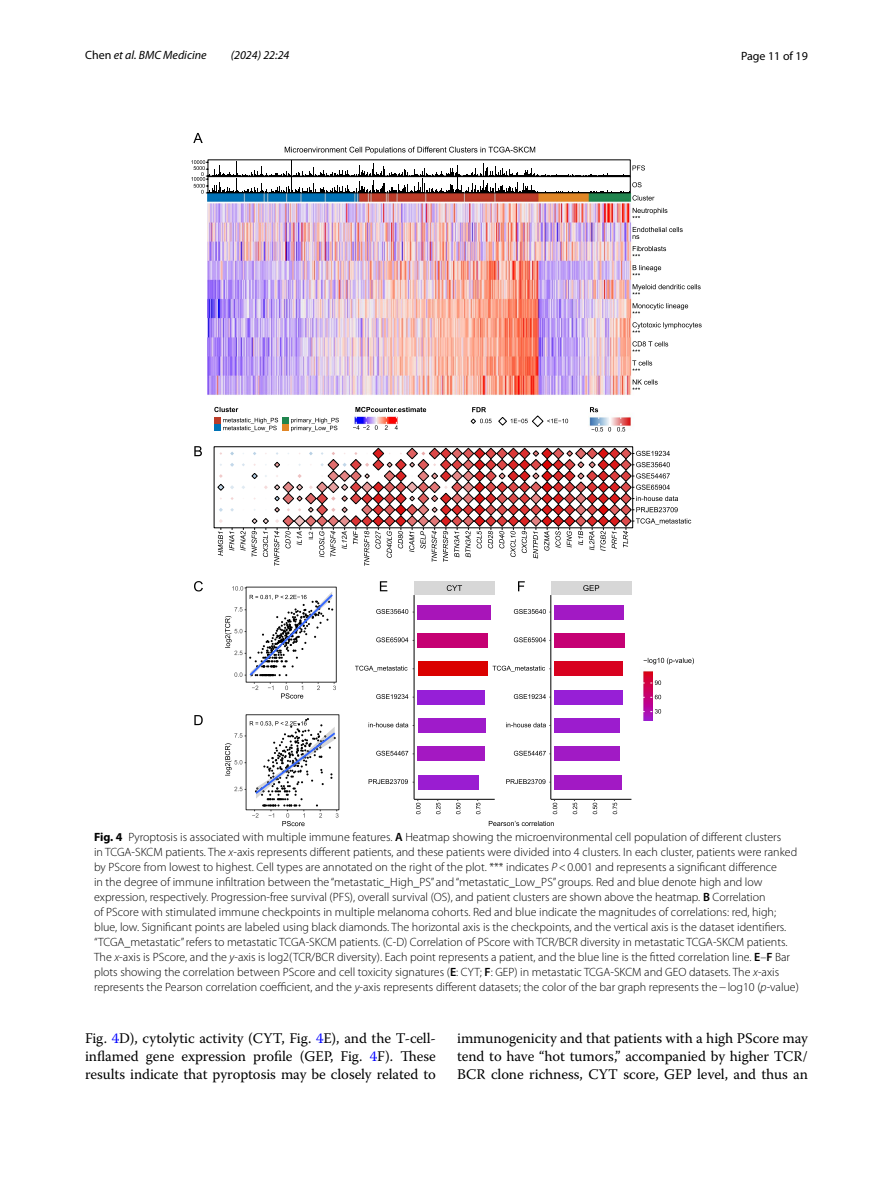
<style>
.page{position:relative;width:893px;height:1187px;background:#fff}
.page>*{position:absolute;margin:0;border:0;box-sizing:border-box;transform-origin:0 0}
.t1{font:14.7px/18px "Warnock Pro";letter-spacing:-.005em;color:#000;text-align:justify}
.t2{font:300 12px/15px "Myriad Pro";color:#000}
.t3{font:italic 12px "Myriad Pro";color:#000}
.t4{font:12px "Myriad Pro";color:#000}
.s1{font-style:normal}
.s2{font-weight:700}
.s3{font-weight:600}
.s4{font-style:italic}
.s5{color:#00f}
</style>
<div class="page">
<img style="left:208px;top:200px;width:444px;height:520px">
<svg style="left:632px;top:208px;width:35px;height:10px"></svg>
<svg style="left:633px;top:227px;width:50px;height:12px"></svg>
<svg style="left:632px;top:246px;width:34px;height:10px"></svg>
<svg style="left:632px;top:265px;width:29px;height:10px"></svg>
<svg style="left:632px;top:284px;width:69px;height:10px"></svg>
<svg style="left:632px;top:303px;width:56px;height:10px"></svg>
<svg style="left:632px;top:322px;width:70px;height:10px"></svg>
<svg style="left:632px;top:341px;width:36px;height:10px"></svg>
<svg style="left:632px;top:360px;width:20px;height:10px"></svg>
<svg style="left:632px;top:379px;width:26px;height:10px"></svg>
<svg style="left:214px;top:407px;width:24px;height:5px"></svg>
<svg style="left:223px;top:418px;width:55px;height:13px"></svg>
<div style="left:214px;top:416px;width:7px;height:7px;background:#bc3c29"></div>
<div style="left:214px;top:424px;width:7px;height:7px;background:#0072b5"></div>
<svg style="left:291px;top:418px;width:48px;height:13px"></svg>
<div style="left:282px;top:416px;width:7px;height:7px;background:#20854e"></div>
<div style="left:282px;top:424px;width:7px;height:7px;background:#e18727"></div>
<svg style="left:353px;top:407px;width:73px;height:23px"></svg>
<svg style="left:225px;top:586px;width:111px;height:112px"></svg>
<div style="left:246px;top:714px;width:93px;height:96px;border:1px solid #333"></div>
<svg style="left:225px;top:718px;width:114px;height:108px"></svg>
<svg style="left:518px;top:581px;width:7px;height:10px"></svg>
<svg style="left:380px;top:581px;width:7px;height:10px"></svg>
<svg style="left:194px;top:715px;width:9px;height:10px"></svg>
<svg style="left:194px;top:581px;width:9px;height:10px"></svg>
<svg style="left:194px;top:446px;width:8px;height:10px"></svg>
<svg style="left:217px;top:447px;width:474px;height:118px"></svg>
<svg style="left:470px;top:407px;width:98px;height:20px"></svg>
<svg style="left:590px;top:407px;width:21px;height:24px"></svg>
<svg style="left:617px;top:417px;width:8px;height:14px"></svg>
<div style="left:418px;top:718px;width:68px;height:14px;background:#9f1bca"></div>
<div style="left:418px;top:661px;width:70px;height:14px;background:#da0100"></div>
<div style="left:418px;top:690px;width:67px;height:14px;background:#961fd7"></div>
<div style="left:418px;top:605px;width:73px;height:14px;background:#a815b9"></div>
<div style="left:418px;top:746px;width:67px;height:14px;background:#a418c2"></div>
<div style="left:418px;top:633px;width:70px;height:14px;background:#c50173"></div>
<div style="left:418px;top:775px;width:60px;height:14px;background:#9a1dd1"></div>
<div style="left:554px;top:718px;width:66px;height:14px;background:#9c1cce"></div>
<div style="left:554px;top:661px;width:69px;height:14px;background:#d8011f"></div>
<div style="left:554px;top:690px;width:69px;height:14px;background:#971fd6"></div>
<div style="left:554px;top:605px;width:70px;height:14px;background:#a219c4"></div>
<div style="left:554px;top:746px;width:66px;height:14px;background:#a11ac5"></div>
<div style="left:554px;top:633px;width:71px;height:14px;background:#c50174"></div>
<div style="left:554px;top:775px;width:68px;height:14px;background:#a219c4"></div>
<div style="left:414px;top:581px;width:81px;height:13px;background:#d7d7d7"></div>
<svg style="left:447px;top:585px;width:15px;height:6px"></svg>
<div style="left:551px;top:581px;width:80px;height:13px;background:#d7d7d7"></div>
<svg style="left:583px;top:585px;width:16px;height:6px"></svg>
<hr style="left:414px;top:799px;width:81px;height:1px;background:#000">
<svg style="left:416px;top:799px;width:4px;height:15px"></svg>
<svg style="left:436px;top:799px;width:4px;height:15px"></svg>
<svg style="left:456px;top:799px;width:4px;height:15px"></svg>
<svg style="left:476px;top:799px;width:4px;height:15px"></svg>
<hr style="left:551px;top:799px;width:80px;height:1px;background:#000">
<svg style="left:553px;top:799px;width:4px;height:15px"></svg>
<svg style="left:573px;top:799px;width:4px;height:15px"></svg>
<svg style="left:593px;top:799px;width:4px;height:15px"></svg>
<svg style="left:613px;top:799px;width:4px;height:15px"></svg>
<hr style="left:551px;top:595px;width:1px;height:204px;background:#000">
<svg style="left:506px;top:779px;width:45px;height:5px"></svg>
<svg style="left:514px;top:750px;width:37px;height:5px"></svg>
<svg style="left:506px;top:722px;width:45px;height:5px"></svg>
<svg style="left:514px;top:694px;width:37px;height:5px"></svg>
<svg style="left:493px;top:665px;width:58px;height:7px"></svg>
<svg style="left:514px;top:637px;width:37px;height:5px"></svg>
<svg style="left:514px;top:609px;width:37px;height:5px"></svg>
<hr style="left:414px;top:595px;width:1px;height:204px;background:#000">
<svg style="left:355px;top:665px;width:52px;height:7px"></svg>
<svg style="left:369px;top:779px;width:45px;height:5px"></svg>
<svg style="left:376px;top:750px;width:38px;height:5px"></svg>
<svg style="left:369px;top:722px;width:45px;height:5px"></svg>
<svg style="left:376px;top:694px;width:38px;height:5px"></svg>
<svg style="left:376px;top:637px;width:38px;height:5px"></svg>
<svg style="left:376px;top:609px;width:38px;height:5px"></svg>
<svg style="left:644px;top:657px;width:50px;height:7px"></svg>
<svg style="left:643px;top:709px;width:18px;height:4px"></svg>
<svg style="left:643px;top:694px;width:18px;height:5px"></svg>
<svg style="left:643px;top:680px;width:18px;height:5px"></svg>
<svg style="left:489px;top:820px;width:65px;height:6px"></svg>
<svg style="left:191px;top:133px;width:463px;height:67px"></svg>
<p class="t3" style="left:85px;top:48px;width:123px"><span class="s1">Chen</span> et al. BMC Medicine</p>
<p class="t3" style="left:231px;top:48px;width:60px">(2024) 22:24</p>
<p class="t4" style="left:741px;top:48px;width:68px">Page 11 of 19</p>
<p class="t2" style="left:94px;top:830px;width:706px"><span class="s2">Fig. 4</span> Pyroptosis is associated with multiple immune features. <span class="s3">A</span> Heatmap showing the microenvironmental cell population of different clusters<br>in TCGA-SKCM patients. The <span class="s4">x</span>-axis represents different patients, and these patients were divided into 4 clusters. In each cluster, patients were ranked by PScore from lowest to highest. Cell types are annotated on the right of the plot. *** indicates <span class="s4">P</span>&lt;0.001 and represents a significant difference<br>in the degree of immune infiltration between the “metastatic_High_PS” and“metastatic_Low_PS” groups. Red and blue denote high and low expression, respectively. Progression-free survival (PFS), overall survival (OS), and patient clusters are shown above the heatmap. <span class="s3">B</span> Correlation<br>of PScore with stimulated immune checkpoints in multiple melanoma cohorts. Red and blue indicate the magnitudes of correlations: red, high; blue, low. Significant points are labeled using black diamonds. The horizontal axis is the checkpoints, and the vertical axis is the dataset identifiers. “TCGA_metastatic” refers to metastatic TCGA-SKCM patients. (C-D) Correlation of PScore with TCR/BCR diversity in metastatic TCGA-SKCM patients.<br>The <span class="s4">x</span>-axis is PScore, and the <span class="s4">y</span>-axis is log2(TCR/BCR diversity). Each point represents a patient, and the blue line is the fitted correlation line. <span class="s3">E</span>–<span class="s3">F</span> Bar plots showing the correlation between PScore and cell toxicity signatures (<span class="s3">E</span>: CYT; <span class="s3">F</span>: GEP) in metastatic TCGA-SKCM and GEO datasets. The <span class="s4">x</span>-axis represents the Pearson correlation coefficient, and the <span class="s4">y</span>-axis represents different datasets; the color of the bar graph represents the−log10 (<span class="s4">p</span>-value)</p>
<p class="t1" style="left:85px;top:1028px;width:352px">Fig. <span class="s5">4</span>D), cytolytic activity (CYT, Fig. <span class="s5">4</span>E), and the T-cell&shy;inflamed gene expression profile (GEP, Fig. <span class="s5">4</span>F). These results indicate that pyroptosis may be closely related to</p>
<p class="t1" style="left:457px;top:1028px;width:352px">immunogenicity and that patients with a high PScore may tend to have “hot tumors,” accompanied by higher TCR/ BCR clone richness, CYT score, GEP level, and thus an</p>
</div>
